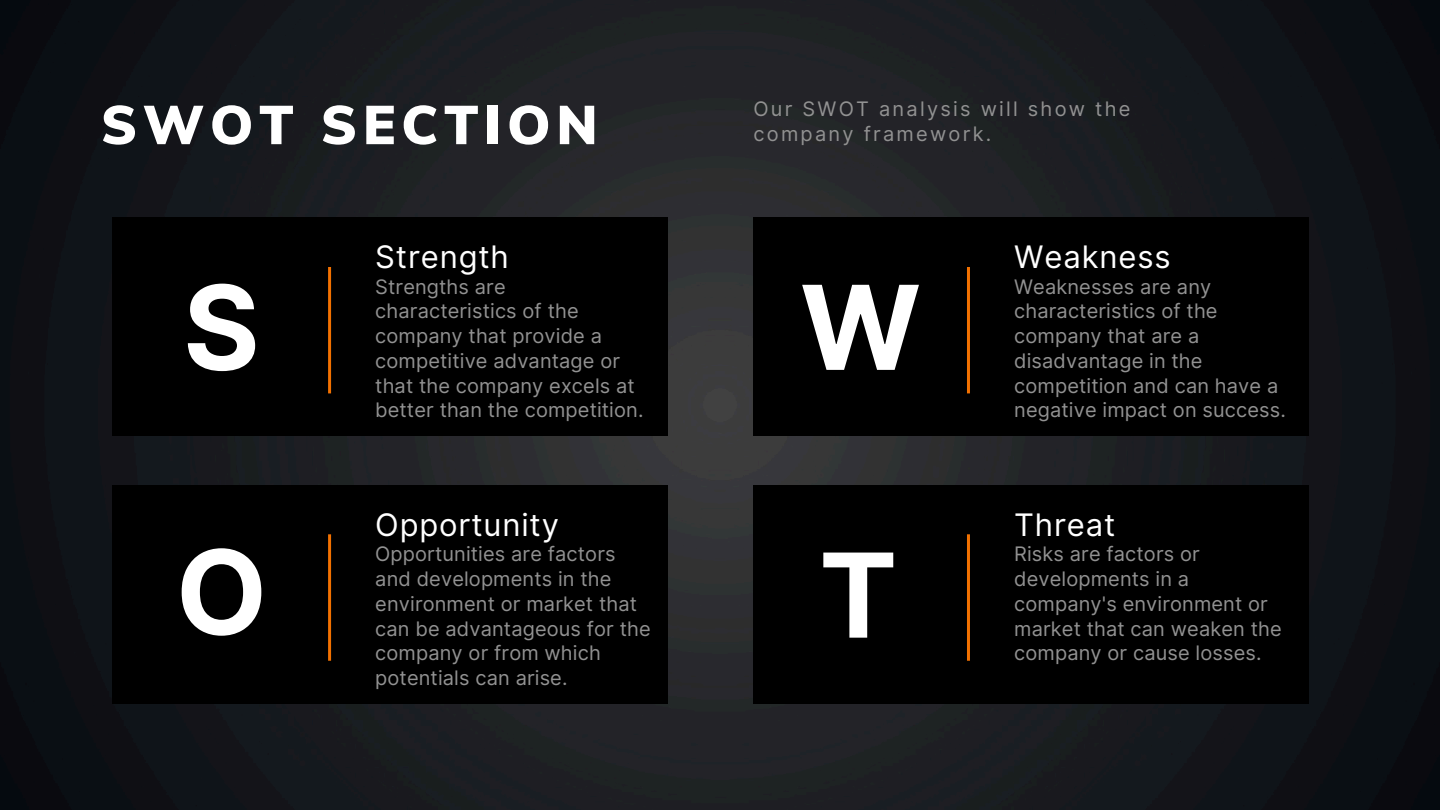
<style>
.page{position:relative;width:1440px;height:810px;background:#fff}
.page>*{position:absolute;margin:0;border:0;box-sizing:border-box;transform-origin:0 0}
.t1{font:700 117px "Inter";color:#fff}
.t2{font:900 54px "Muli";letter-spacing:.105em;color:#fff}
.t3{font:31px "Inter";letter-spacing:.03em;color:#fff}
.t4{font:20px/24.8px "Inter";letter-spacing:.005em;color:#929292}
.t5{font:20px "Inter";letter-spacing:.115em;color:#929292}
.t6{font:20px "Inter";letter-spacing:.11em;color:#929292}
</style>
<div class="page">
<img style="left:0;top:0;width:1440px;height:810px">
<div style="left:113px;top:217px;width:555px;height:219px;background:#000"></div>
<hr style="left:328px;top:267px;width:3px;height:126px;background:#f27100">
<div style="left:753px;top:485px;width:555px;height:219px;background:#000"></div>
<hr style="left:967px;top:534px;width:3px;height:127px;background:#f27100">
<div style="left:753px;top:217px;width:555px;height:219px;background:#000"></div>
<hr style="left:967px;top:267px;width:3px;height:126px;background:#f27100">
<div style="left:113px;top:485px;width:555px;height:219px;background:#000"></div>
<hr style="left:328px;top:534px;width:3px;height:127px;background:#f27100">
<h1 class="t2" style="left:101px;top:90px;width:498px">SWOT SECTION</h1>
<p class="t1" style="left:183px;top:257px;width:78px">S</p>
<p class="t1" style="left:176px;top:522px;width:93px">O</p>
<p class="t3" style="left:375px;top:238px;width:135px">Strength</p>
<p class="t4" style="left:375px;top:274px;width:270px">Strengths are characteristics of the company that provide a competitive advantage or that the company excels at better than the competition.</p>
<p class="t3" style="left:375px;top:506px;width:185px">Opportunity</p>
<p class="t4" style="left:375px;top:542px;width:277px">Opportunities are factors and developments in the environment or market that can be advantageous for the company or from which potentials can arise.</p>
<h2 class="t5" style="left:753px;top:97px;width:378px">Our SWOT analysis will show the</h2>
<p class="t6" style="left:753px;top:122px;width:239px">company framework.</p>
<h2 class="t1" style="left:800px;top:257px;width:123px">W</h2>
<p class="t1" style="left:819px;top:525px;width:80px">T</p>
<h2 class="t3" style="left:1014px;top:238px;width:158px">Weakness</h2>
<h2 class="t4" style="left:1014px;top:274px;width:273px">Weaknesses are any characteristics of the company that are a disadvantage in the competition and can have a negative impact on success.</h2>
<p class="t3" style="left:1014px;top:506px;width:103px">Threat</p>
<p class="t4" style="left:1014px;top:542px;width:269px">Risks are factors or developments in a company's environment or market that can weaken the company or cause losses.</p>
</div>
